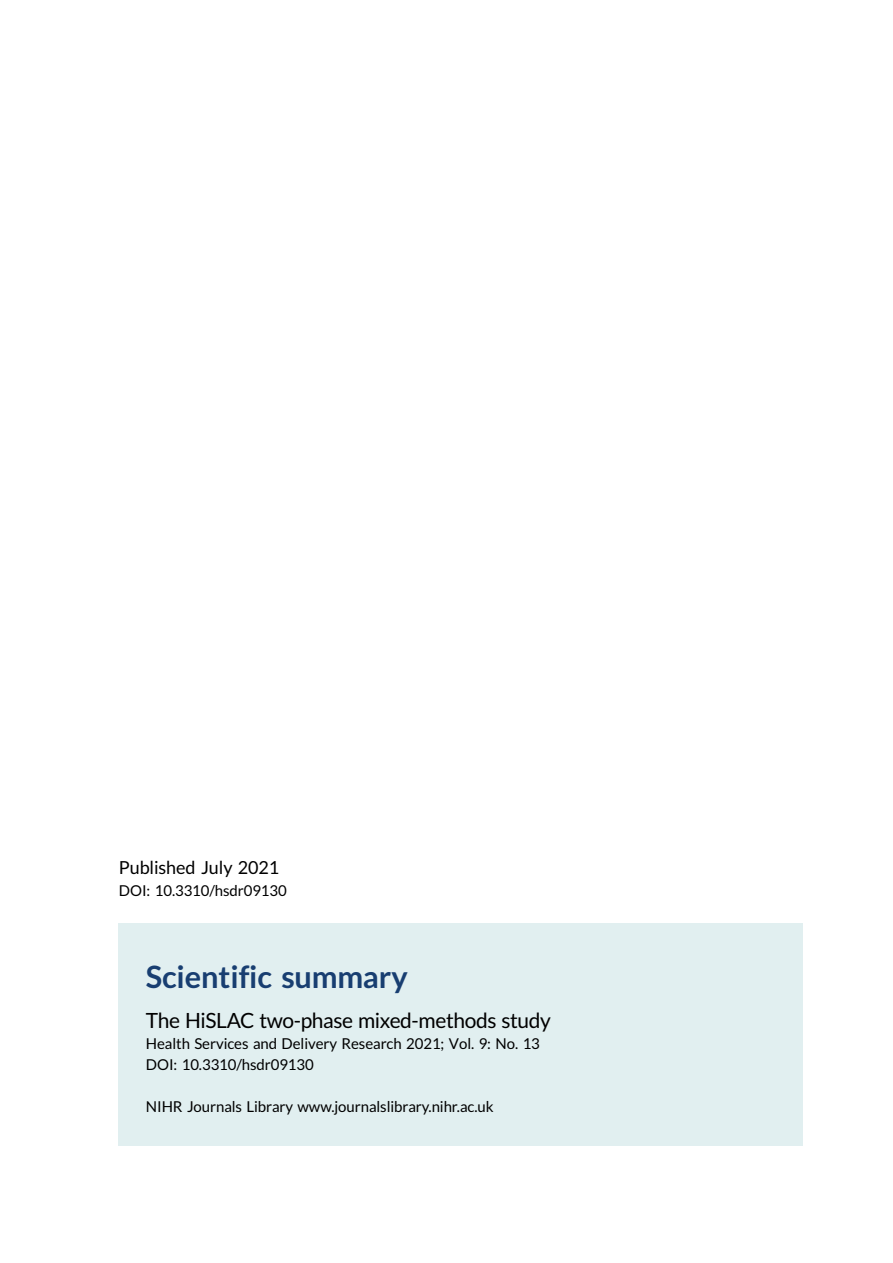
<style>
.page{position:relative;width:893px;height:1263px;background:#fff}
.page>*{position:absolute;margin:0;border:0;box-sizing:border-box;transform-origin:0 0}
.t1{font:30.75px "Adv TT6071803 a.B";color:#183e71}
.t2{font:21px "Adv T Ta 9 c 1 b 374";letter-spacing:-.015em;color:#000}
.t3{font:18px "Adv T Ta 9 c 1 b 374";color:#000}
.t4{font:15px/21px "Adv T Ta 9 c 1 b 374";color:#000}
</style>
<div class="page">
<div style="left:119px;top:923px;width:684px;height:223px;background:#e1eff0"></div>
<p class="t3" style="left:119px;top:860px;width:162px">Published July 2021</p>
<p class="t4" style="left:119px;top:881px;width:169px">DOI: 10.3310/hsdr09130</p>
<h1 class="t1" style="left:146px;top:965px;width:263px">Scientific summary</h1>
<h2 class="t2" style="left:146px;top:1013px;width:406px">The HiSLAC two-phase mixed-methods study</h2>
<p class="t4" style="left:146px;top:1034px;width:395px">Health Services and Delivery Research 2021; Vol. 9: No. 13<br>DOI: 10.3310/hsdr09130</p>
<p class="t4" style="left:146px;top:1097px;width:349px">NIHR Journals Library www.journalslibrary.nihr.ac.uk</p>
</div>
